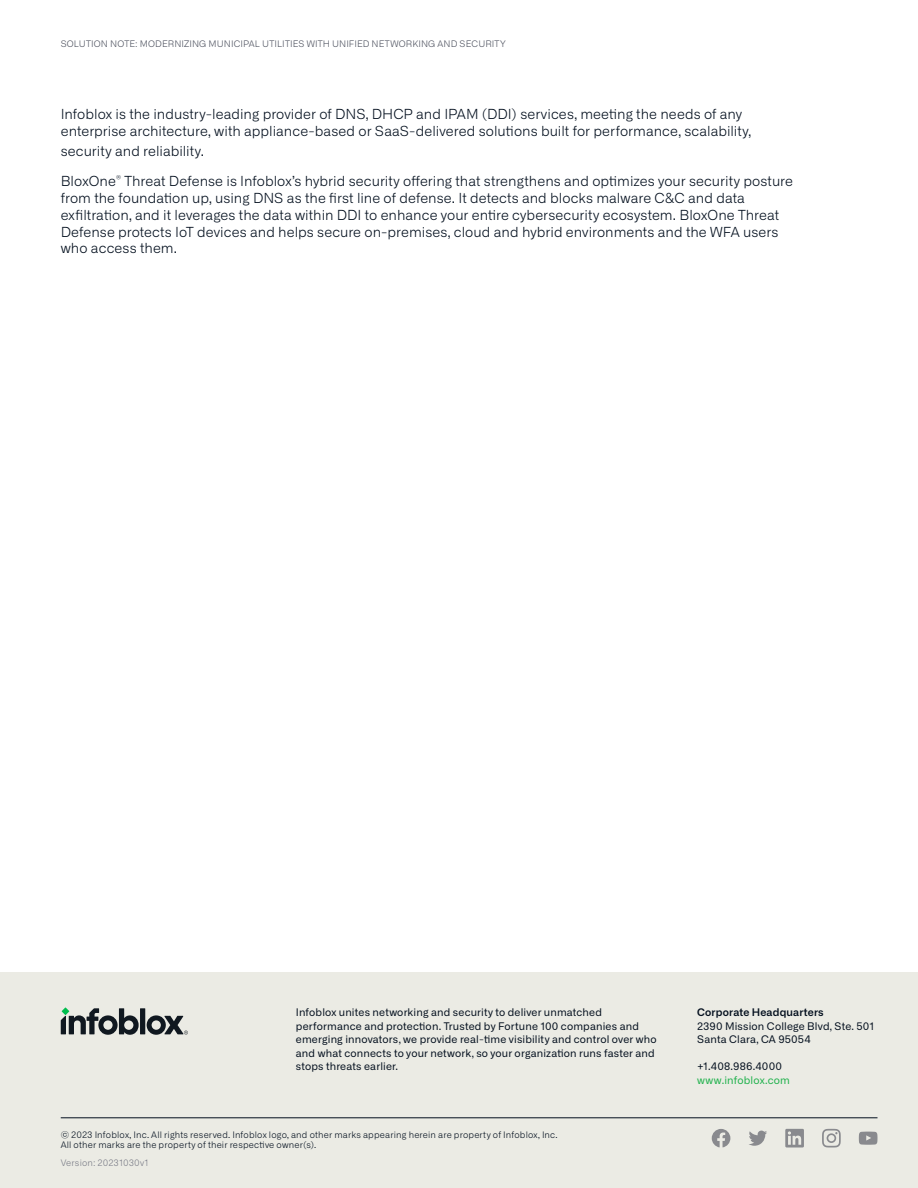
<style>
.page{position:relative;width:918px;height:1188px;background:#fff}
.page>*{position:absolute;margin:0;border:0;box-sizing:border-box;transform-origin:0 0}
.body_text{font:300 13.8px/16.8px "Alliance No.1";letter-spacing:.005em;color:#030f1e}
.t1{font:10.5px/13.5px "Alliance No.1";letter-spacing:.015em;color:#030f1e}
.t2{font:600 10.5px "Alliance No.1";letter-spacing:.015em;color:#030f1e}
.t3{font:10.5px "Alliance No.1";letter-spacing:.015em;color:#1eb14b}
.t4{font:300 9px/9.8px "Alliance No.1";letter-spacing:.02em;color:#030f1e}
.t5{font:300 9px "Alliance No.1";letter-spacing:.015em;color:#4d515e}
.t6{font:300 9px "Alliance No.1";letter-spacing:.015em;color:#797b86}
</style>
<div class="page">
<div style="left:0;top:972px;width:918px;height:216px;background:#ebebe4"></div>
<div style="left:140px;top:1008px;width:5px;height:26px;background:#101820"></div>
<svg style="left:147px;top:1015px;width:41px;height:20px"></svg>
<svg style="left:61px;top:1008px;width:78px;height:27px"></svg>
<svg style="left:822px;top:1129px;width:19px;height:18px"></svg>
<svg style="left:859px;top:1132px;width:19px;height:13px"></svg>
<svg style="left:749px;top:1131px;width:18px;height:15px"></svg>
<svg style="left:785px;top:1129px;width:19px;height:19px"></svg>
<svg style="left:712px;top:1129px;width:18px;height:18px"></svg>
<hr style="left:61px;top:1118px;width:817px;height:1px;background:#030f1e">
<p class="t5" style="left:61px;top:39px;width:447px">SOLUTION NOTE: MODERNIZING MUNICIPAL UTILITIES WITH UNIFIED NETWORKING AND SECURITY</p>
<p class="body_text" style="left:61px;top:106px;width:692px">Infoblox is the industry-leading provider of DNS, DHCP and IPAM (DDI) services, meeting the needs of any enterprise architecture, with appliance-based or SaaS-delivered solutions built for performance, scalability,</p>
<p class="body_text" style="left:61px;top:142px;width:145px">security and reliability.</p>
<p class="body_text" style="left:61px;top:173px;width:734px">BloxOne<sup>®</sup> Threat Defense is Infoblox’s hybrid security offering that strengthens and optimizes your security posture from the foundation up, using DNS as the first line of defense. It detects and blocks malware C&amp;C and data exfiltration, and it leverages the data within DDI to enhance your entire cybersecurity ecosystem. BloxOne Threat Defense protects IoT devices and helps secure on-premises, cloud and hybrid environments and the WFA users who access them.</p>
<p class="t1" style="left:296px;top:1006px;width:362px">Infoblox unites networking and security to deliver unmatched performance and protection. Trusted by Fortune 100 companies and emerging innovators, we provide real-time visibility and control over who and what connects to your network, so your organization runs faster and stops threats earlier.</p>
<p class="t2" style="left:697px;top:1006px;width:128px">Corporate Headquarters</p>
<p class="t1" style="left:697px;top:1019px;width:179px">2390 Mission College Blvd, Ste. 501<br>Santa Clara, CA 95054</p>
<p class="t1" style="left:697px;top:1059px;width:86px">+1.408.986.4000</p>
<p class="t3" style="left:697px;top:1073px;width:94px">www.infoblox.com</p>
<p class="t4" style="left:61px;top:1130px;width:499px">© 2023 Infoblox, Inc. All rights reserved. Infoblox logo, and other marks appearing herein are property of Infoblox, Inc.<br>All other marks are the property of their respective owner(s).</p>
<p class="t6" style="left:61px;top:1158px;width:89px">Version: 20231030v1</p>
</div>
